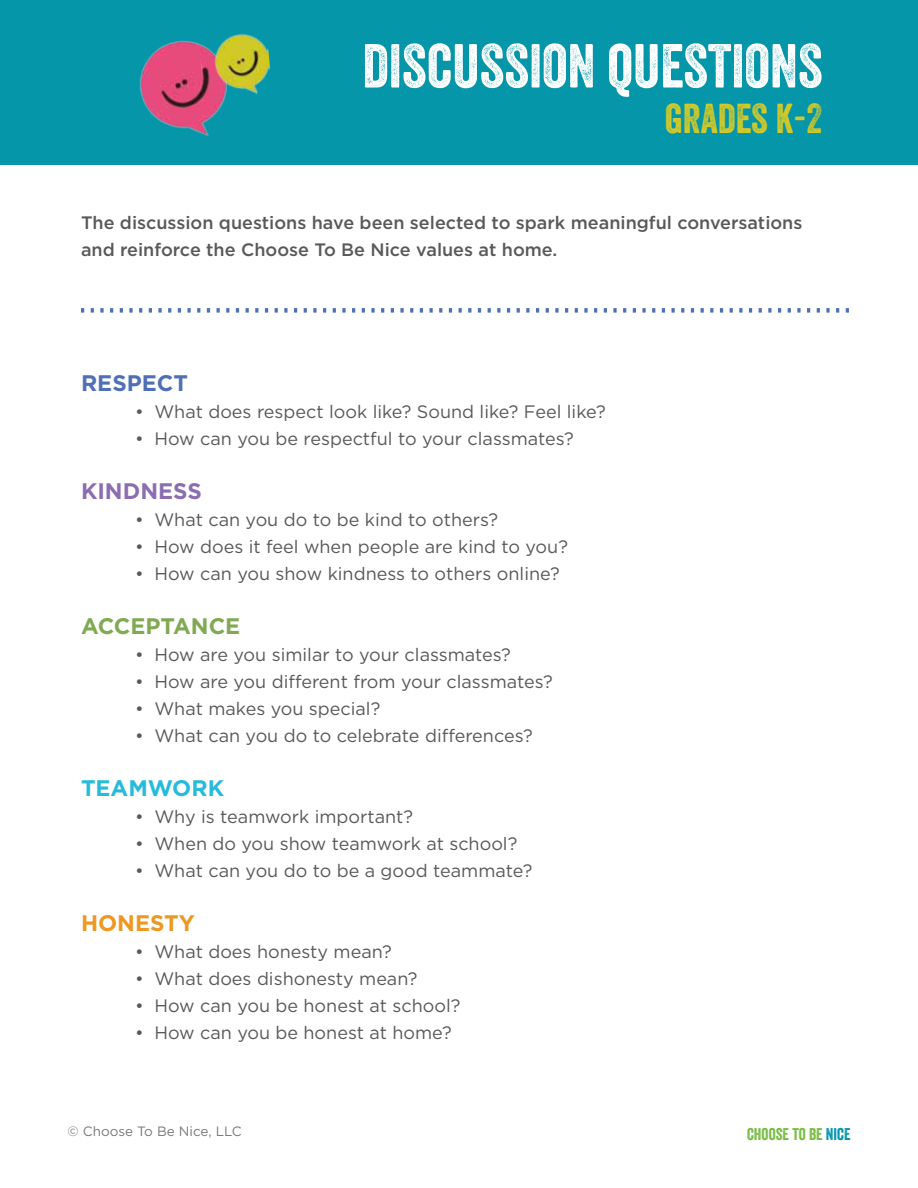
<style>
.page{position:relative;width:918px;height:1188px;background:#fff}
.page>*{position:absolute;margin:0;border:0;box-sizing:border-box;transform-origin:0 0}
.t1{font:60px "Veneer Two";color:#fff}
.t2{font:40.5px "Veneer Two";color:#d3ca28}
.t3{font:700 22.5px "Gotham HTF";color:#81a954}
.t4{font:700 22.5px "Gotham HTF";color:#8b6db0}
.t5{font:700 22.5px "Gotham HTF";color:#26bbdd}
.t6{font:700 22.5px "Gotham HTF";color:#4f6fb6}
.t7{font:700 22.5px "Gotham HTF";color:#ec9822}
.t8{font:18px "Gotham HTF";color:#58595b}
.t9{font:500 18px/27px "Gotham HTF";color:#58595b}
.t10{font:16.5px "Veneer";color:#79bc43}
.t11{font:13.5px "Gotham";color:#77797b}
.s1{color:#0096aa}
</style>
<div class="page">
<div style="left:0;top:0;width:918px;height:164px;background:#0596a9"></div>
<svg style="left:81px;top:308px;width:3px;height:5px"></svg>
<svg style="left:91px;top:308px;width:3px;height:5px"></svg>
<svg style="left:100px;top:308px;width:4px;height:5px"></svg>
<svg style="left:110px;top:308px;width:3px;height:5px"></svg>
<svg style="left:120px;top:308px;width:3px;height:5px"></svg>
<svg style="left:129px;top:308px;width:4px;height:5px"></svg>
<svg style="left:139px;top:308px;width:3px;height:5px"></svg>
<svg style="left:149px;top:308px;width:3px;height:5px"></svg>
<svg style="left:158px;top:308px;width:4px;height:5px"></svg>
<svg style="left:168px;top:308px;width:3px;height:5px"></svg>
<svg style="left:178px;top:308px;width:3px;height:5px"></svg>
<svg style="left:187px;top:308px;width:4px;height:5px"></svg>
<svg style="left:197px;top:308px;width:3px;height:5px"></svg>
<svg style="left:207px;top:308px;width:3px;height:5px"></svg>
<svg style="left:217px;top:308px;width:3px;height:5px"></svg>
<svg style="left:226px;top:308px;width:3px;height:5px"></svg>
<svg style="left:236px;top:308px;width:3px;height:5px"></svg>
<svg style="left:246px;top:308px;width:3px;height:5px"></svg>
<svg style="left:255px;top:308px;width:3px;height:5px"></svg>
<svg style="left:265px;top:308px;width:3px;height:5px"></svg>
<svg style="left:275px;top:308px;width:3px;height:5px"></svg>
<svg style="left:284px;top:308px;width:4px;height:5px"></svg>
<svg style="left:294px;top:308px;width:3px;height:5px"></svg>
<svg style="left:304px;top:308px;width:3px;height:5px"></svg>
<svg style="left:313px;top:308px;width:4px;height:5px"></svg>
<svg style="left:323px;top:308px;width:3px;height:5px"></svg>
<svg style="left:333px;top:308px;width:3px;height:5px"></svg>
<svg style="left:342px;top:308px;width:4px;height:5px"></svg>
<svg style="left:352px;top:308px;width:3px;height:5px"></svg>
<svg style="left:362px;top:308px;width:3px;height:5px"></svg>
<svg style="left:371px;top:308px;width:4px;height:5px"></svg>
<svg style="left:381px;top:308px;width:3px;height:5px"></svg>
<svg style="left:391px;top:308px;width:3px;height:5px"></svg>
<svg style="left:400px;top:308px;width:4px;height:5px"></svg>
<svg style="left:410px;top:308px;width:3px;height:5px"></svg>
<svg style="left:420px;top:308px;width:3px;height:5px"></svg>
<svg style="left:429px;top:308px;width:4px;height:5px"></svg>
<svg style="left:439px;top:308px;width:3px;height:5px"></svg>
<svg style="left:449px;top:308px;width:3px;height:5px"></svg>
<svg style="left:459px;top:308px;width:3px;height:5px"></svg>
<svg style="left:468px;top:308px;width:3px;height:5px"></svg>
<svg style="left:478px;top:308px;width:3px;height:5px"></svg>
<svg style="left:488px;top:308px;width:3px;height:5px"></svg>
<svg style="left:497px;top:308px;width:3px;height:5px"></svg>
<svg style="left:507px;top:308px;width:3px;height:5px"></svg>
<svg style="left:517px;top:308px;width:3px;height:5px"></svg>
<svg style="left:526px;top:308px;width:4px;height:5px"></svg>
<svg style="left:536px;top:308px;width:3px;height:5px"></svg>
<svg style="left:546px;top:308px;width:3px;height:5px"></svg>
<svg style="left:555px;top:308px;width:4px;height:5px"></svg>
<svg style="left:565px;top:308px;width:3px;height:5px"></svg>
<svg style="left:575px;top:308px;width:3px;height:5px"></svg>
<svg style="left:584px;top:308px;width:4px;height:5px"></svg>
<svg style="left:594px;top:308px;width:3px;height:5px"></svg>
<svg style="left:604px;top:308px;width:3px;height:5px"></svg>
<svg style="left:613px;top:308px;width:4px;height:5px"></svg>
<svg style="left:623px;top:308px;width:3px;height:5px"></svg>
<svg style="left:633px;top:308px;width:3px;height:5px"></svg>
<svg style="left:642px;top:308px;width:4px;height:5px"></svg>
<svg style="left:652px;top:308px;width:3px;height:5px"></svg>
<svg style="left:662px;top:308px;width:3px;height:5px"></svg>
<svg style="left:671px;top:308px;width:4px;height:5px"></svg>
<svg style="left:681px;top:308px;width:3px;height:5px"></svg>
<svg style="left:691px;top:308px;width:3px;height:5px"></svg>
<svg style="left:701px;top:308px;width:3px;height:5px"></svg>
<svg style="left:710px;top:308px;width:3px;height:5px"></svg>
<svg style="left:720px;top:308px;width:3px;height:5px"></svg>
<svg style="left:730px;top:308px;width:3px;height:5px"></svg>
<svg style="left:739px;top:308px;width:3px;height:5px"></svg>
<svg style="left:749px;top:308px;width:3px;height:5px"></svg>
<svg style="left:759px;top:308px;width:3px;height:5px"></svg>
<svg style="left:768px;top:308px;width:4px;height:5px"></svg>
<svg style="left:778px;top:308px;width:3px;height:5px"></svg>
<svg style="left:788px;top:308px;width:3px;height:5px"></svg>
<svg style="left:797px;top:308px;width:4px;height:5px"></svg>
<svg style="left:807px;top:308px;width:3px;height:5px"></svg>
<svg style="left:817px;top:308px;width:3px;height:5px"></svg>
<svg style="left:826px;top:308px;width:4px;height:5px"></svg>
<svg style="left:836px;top:308px;width:3px;height:5px"></svg>
<svg style="left:846px;top:308px;width:3px;height:5px"></svg>
<img style="left:139px;top:40px;width:80px;height:96px">
<img style="left:198px;top:34px;width:72px;height:76px">
<h1 class="t1" style="left:362px;top:29px;width:462px">DISCUSSION QUESTIONS</h1>
<h2 class="t2" style="left:665px;top:94px;width:159px">GRADES K-2</h2>
<p class="t9" style="left:81px;top:208px;width:723px">The discussion questions have been selected to spark meaningful conversations and reinforce the Choose To Be Nice values at home.</p>
<p class="t6" style="left:81px;top:370px;width:109px">RESPECT</p>
<p class="t8" style="left:135px;top:401px;width:472px">• What does respect look like? Sound like? Feel like?</p>
<p class="t8" style="left:135px;top:428px;width:440px">• How can you be respectful to your classmates?</p>
<p class="t4" style="left:81px;top:478px;width:122px">KINDNESS</p>
<p class="t8" style="left:135px;top:509px;width:365px">• What can you do to be kind to others?</p>
<p class="t8" style="left:135px;top:536px;width:435px">• How does it feel when people are kind to you?</p>
<p class="t8" style="left:135px;top:563px;width:426px">• How can you show kindness to others online?</p>
<p class="t3" style="left:81px;top:613px;width:161px">ACCEPTANCE</p>
<p class="t8" style="left:135px;top:644px;width:377px">• How are you similar to your classmates?</p>
<p class="t8" style="left:135px;top:671px;width:419px">• How are you different from your classmates?</p>
<p class="t8" style="left:135px;top:698px;width:247px">• What makes you special?</p>
<p class="t8" style="left:135px;top:725px;width:399px">• What can you do to celebrate differences?</p>
<p class="t5" style="left:81px;top:775px;width:145px">TEAMWORK</p>
<p class="t8" style="left:135px;top:806px;width:280px">• Why is teamwork important?</p>
<p class="t8" style="left:135px;top:833px;width:384px">• When do you show teamwork at school?</p>
<p class="t8" style="left:135px;top:860px;width:399px">• What can you do to be a good teammate?</p>
<p class="t7" style="left:81px;top:910px;width:115px">HONESTY</p>
<p class="t8" style="left:135px;top:941px;width:258px">• What does honesty mean?</p>
<p class="t8" style="left:135px;top:968px;width:284px">• What does dishonesty mean?</p>
<p class="t8" style="left:135px;top:995px;width:327px">• How can you be honest at school?</p>
<p class="t8" style="left:135px;top:1022px;width:318px">• How can you be honest at home?</p>
<p class="t11" style="left:68px;top:1123px;width:176px">© Choose To Be Nice, LLC</p>
<p class="t10" style="left:747px;top:1124px;width:105px">CHOOSE TO BE <span class="s1">NICE</span></p>
</div>
